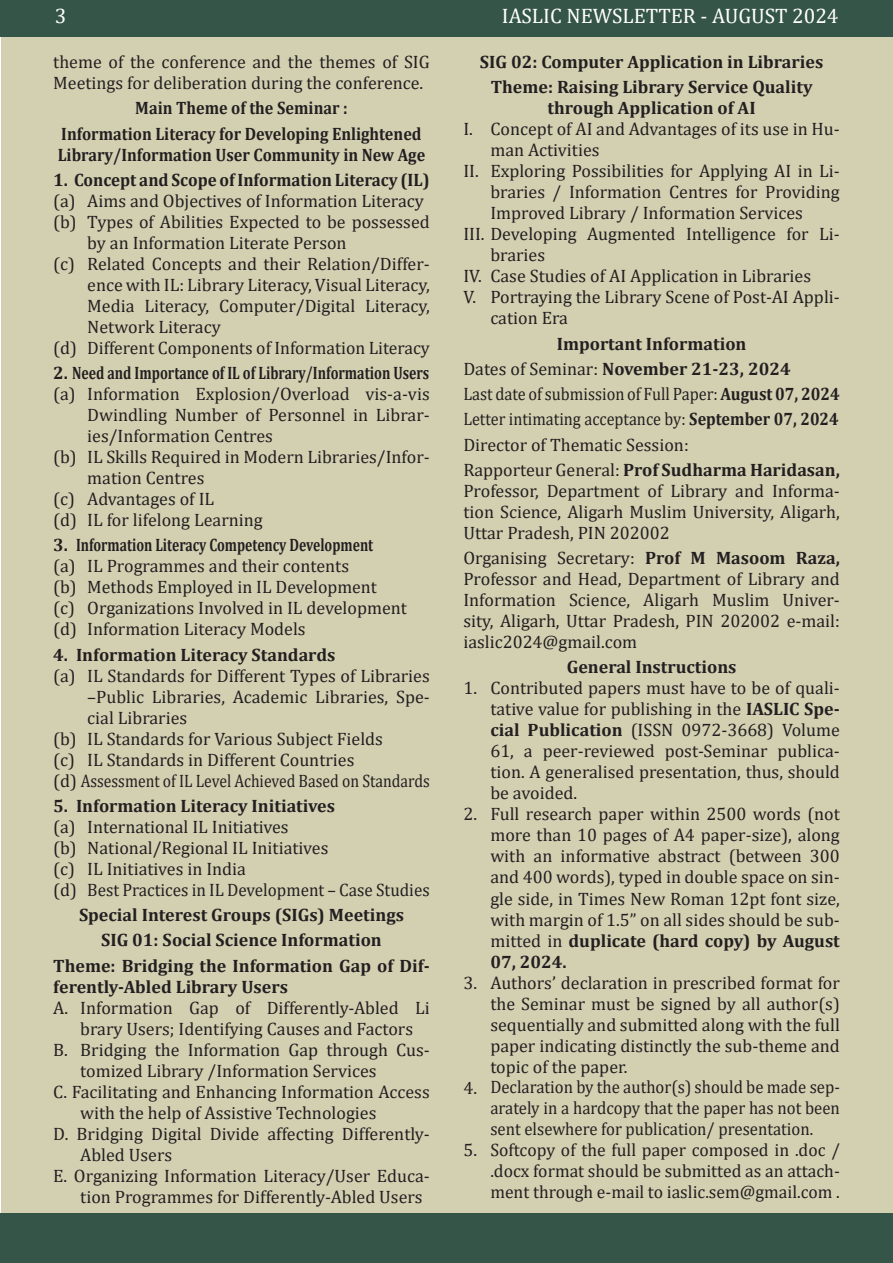
<style>
.page{position:relative;width:893px;height:1263px;background:#fff}
.page>*{position:absolute;margin:0;border:0;box-sizing:border-box;transform-origin:0 0}
.t1{font:21px "Cambria";color:#fff}
.t2{font:18px/21px "Cambria";color:#231f20;text-align:justify}
.t3{font:700 18px/25.2px "Cambria";color:#231f20;text-align:center}
.t4{font:700 18px/25.2px "Cambria";color:#231f20;text-align:center;scale:.9 1}
.s1{font-weight:700}
</style>
<div class="page">
<div style="left:2px;top:0;width:891px;height:1263px;background:#d3d0b2"></div>
<div style="left:0;top:1214px;width:893px;height:49px;background:#345547"></div>
<div style="left:0;top:0;width:893px;height:37px;background:#345547"></div>
<p class="t1" style="left:55px;top:4px;width:13px">3</p>
<p class="t1" style="left:502px;top:4px;width:338px">IASLIC NEWSLETTER - AUGUST 2024</p>
<p class="t2" style="left:53px;top:51px;width:378px">theme of the conference and the themes of SIG<br>Meetings for deliberation during the conference.</p>
<p class="t4" style="left:61px;top:95px;width:402px">Main Theme of the Seminar :<br>Information Literacy for Developing Enlightened</p>
<p class="t4" style="left:58px;top:141px;width:410px">Library/Information User Community in New Age</p>
<p class="t3" style="left:53px;top:166px;width:378px">1. Concept and Scope of Information Literacy (IL)</p>
<p class="t2" style="left:53px;top:190px;width:372px">(a) Aims and Objectives of Information Literacy</p>
<p class="t2" style="left:53px;top:211px;width:378px">(b) Types of Abilities Expected to be possessed</p>
<p class="t2" style="left:87px;top:232px;width:261px">by an Information Literate Person</p>
<p class="t2" style="left:53px;top:253px;width:378px">(c) Related Concepts and their Relation/Differ-</p>
<p class="t2" style="left:87px;top:274px;width:344px">ence with IL: Library Literacy, Visual Literacy,</p>
<p class="t2" style="left:87px;top:295px;width:344px">Media Literacy, Computer/Digital Literacy,</p>
<p class="t2" style="left:87px;top:316px;width:135px">Network Literacy</p>
<p class="t2" style="left:53px;top:337px;width:378px">(d) Different Components of Information Literacy</p>
<p class="t3" style="left:53px;top:360px;width:377px">2. Need and Importance of IL of Library/Information Users</p>
<p class="t2" style="left:53px;top:383px;width:378px">(a) Information Explosion/Overload vis-a-vis</p>
<p class="t2" style="left:87px;top:404px;width:344px">Dwindling Number of Personnel in Librar-</p>
<p class="t2" style="left:87px;top:425px;width:187px">ies/Information Centres</p>
<p class="t2" style="left:53px;top:446px;width:378px">(b) IL Skills Required in Modern Libraries/Infor-</p>
<p class="t2" style="left:87px;top:467px;width:119px">mation Centres</p>
<p class="t2" style="left:53px;top:488px;width:162px">(c) Advantages of IL</p>
<p class="t2" style="left:53px;top:509px;width:211px">(d) IL for lifelong Learning</p>
<p class="t3" style="left:53px;top:532px;width:321px">3. Information Literacy Competency Development</p>
<p class="t2" style="left:53px;top:556px;width:355px;text-align:left">(a) IL Programmes and their contents<br>(b) Methods Employed in IL Development<br>(c) Organizations Involved in IL development (d) Information Literacy Models</p>
<p class="t3" style="left:53px;top:641px;width:284px">4. Information Literacy Standards</p>
<p class="t2" style="left:53px;top:665px;width:378px">(a) IL Standards for Different Types of Libraries</p>
<p class="t2" style="left:87px;top:686px;width:344px">–Public Libraries, Academic Libraries, Spe-</p>
<p class="t2" style="left:87px;top:707px;width:101px">cial Libraries</p>
<p class="t2" style="left:53px;top:728px;width:331px">(b) IL Standards for Various Subject Fields</p>
<p class="t2" style="left:53px;top:749px;width:303px">(c) IL Standards in Different Countries</p>
<p class="t2" style="left:53px;top:770px;width:378px">(d) Assessment of IL Level Achieved Based on Standards</p>
<p class="t3" style="left:53px;top:792px;width:283px">5. Information Literacy Initiatives</p>
<p class="t2" style="left:53px;top:816px;width:378px;text-align:left">(a) International IL Initiatives<br>(b) National/Regional IL Initiatives<br>(c) IL Initiatives in India<br>(d) Best Practices in IL Development – Case Studies</p>
<p class="t3" style="left:53px;top:902px;width:378px">Special Interest Groups (SIGs) Meetings<br>SIG 01: Social Science Information<br>Theme: Bridging the Information Gap of Dif-</p>
<p class="t3" style="left:53px;top:973px;width:236px">ferently-Abled Library Users</p>
<p class="t2" style="left:53px;top:997px;width:378px">A. Information Gap of Differently-Abled Li</p>
<p class="t2" style="left:80px;top:1018px;width:334px">brary Users; Identifying Causes and Factors</p>
<p class="t2" style="left:53px;top:1039px;width:378px">B. Bridging the Information Gap through Cus-</p>
<p class="t2" style="left:80px;top:1060px;width:298px">tomized Library /Information Services</p>
<p class="t2" style="left:53px;top:1081px;width:378px">C. Facilitating and Enhancing Information Access</p>
<p class="t2" style="left:80px;top:1102px;width:298px">with the help of Assistive Technologies</p>
<p class="t2" style="left:53px;top:1123px;width:378px">D. Bridging Digital Divide affecting Differently-</p>
<p class="t2" style="left:80px;top:1144px;width:93px">Abled Users</p>
<p class="t2" style="left:53px;top:1165px;width:378px">E. Organizing Information Literacy/User Educa-</p>
<p class="t2" style="left:80px;top:1186px;width:344px">tion Programmes for Differently-Abled Users</p>
<p class="t3" style="left:480px;top:49px;width:345px">SIG 02: Computer Application in Libraries<br>Theme: Raising Library Service Quality</p>
<p class="t3" style="left:547px;top:95px;width:210px">through Application of AI</p>
<p class="t2" style="left:463px;top:119px;width:378px">I. Concept of AI and Advantages of its use in Hu-</p>
<p class="t2" style="left:490px;top:140px;width:111px">man Activities</p>
<p class="t2" style="left:463px;top:161px;width:378px">II. Exploring Possibilities for Applying AI in Li-</p>
<p class="t2" style="left:490px;top:182px;width:351px">braries / Information Centres for Providing</p>
<p class="t2" style="left:490px;top:203px;width:314px">Improved Library / Information Services</p>
<p class="t2" style="left:463px;top:224px;width:378px">III. Developing Augmented Intelligence for Li-</p>
<p class="t2" style="left:490px;top:245px;width:56px">braries</p>
<p class="t2" style="left:463px;top:266px;width:349px">IV. Case Studies of AI Application in Libraries</p>
<p class="t2" style="left:463px;top:287px;width:378px">V. Portraying the Library Scene of Post-AI Appli-</p>
<p class="t2" style="left:490px;top:308px;width:79px">cation Era</p>
<p class="t2" style="left:463px;top:331px;width:378px;line-height:25.2px;text-align:left;text-indent:93px"><span class="s1">Important Information<br></span>Dates of Seminar: <span class="s1">November 21-23, 2024<br></span>Last date of submission of Full Paper: <span class="s1">August 07, 2024<br></span>Letter intimating acceptance by: <span class="s1">September 07, 2024<br></span>Director of Thematic Session:<br>Rapporteur General: <span class="s1">Prof Sudharma Haridasan,</span></p>
<p class="t2" style="left:463px;top:480px;width:378px">Professor, Department of Library and Informa&shy;tion Science, Aligarh Muslim University, Aligarh, Uttar Pradesh, PIN 202002</p>
<p class="t2" style="left:463px;top:547px;width:378px">Organising Secretary: <span class="s1">Prof M Masoom Raza, </span>Professor and Head, Department of Library and Information Science, Aligarh Muslim Univer&shy;sity, Aligarh, Uttar Pradesh, PIN 202002 e-mail: iaslic2024@gmail.com</p>
<p class="t3" style="left:567px;top:654px;width:171px">General Instructions</p>
<p class="t2" style="left:490px;top:678px;width:351px;text-indent:-27px">1. Contributed papers must have to be of quali&shy;tative value for publishing in the <span class="s1">IASLIC Spe&shy;cial Publication</span> (ISSN 0972-3668) Volume 61, a peer-reviewed post-Seminar publica&shy;tion. A generalised presentation, thus, should be avoided.</p>
<p class="t2" style="left:490px;top:804px;width:351px;text-indent:-27px">2. Full research paper within 2500 words (not more than 10 pages of A4 paper-size), along with an informative abstract (between 300 and 400 words), typed in double space on sin&shy;gle side, in Times New Roman 12pt font size, with margin of 1.5” on all sides should be sub&shy;mitted in <span class="s1">duplicate (hard copy) by August 07, 2024.</span></p>
<p class="t2" style="left:490px;top:972px;width:351px;text-indent:-27px">3. Authors’ declaration in prescribed format for the Seminar must be signed by all author(s) sequentially and submitted along with the full paper indicating distinctly the sub-theme and topic of the paper.</p>
<p class="t2" style="left:490px;top:1077px;width:351px;text-indent:-27px">4. Declaration by the author(s) should be made sep&shy;arately in a hardcopy that the paper has not been sent elsewhere for publication/ presentation.</p>
<p class="t2" style="left:490px;top:1140px;width:351px;text-indent:-27px">5. Softcopy of the full paper composed in .doc / .docx format should be submitted as an attach&shy;ment through e-mail to iaslic.sem@gmail.com .</p>
</div>
